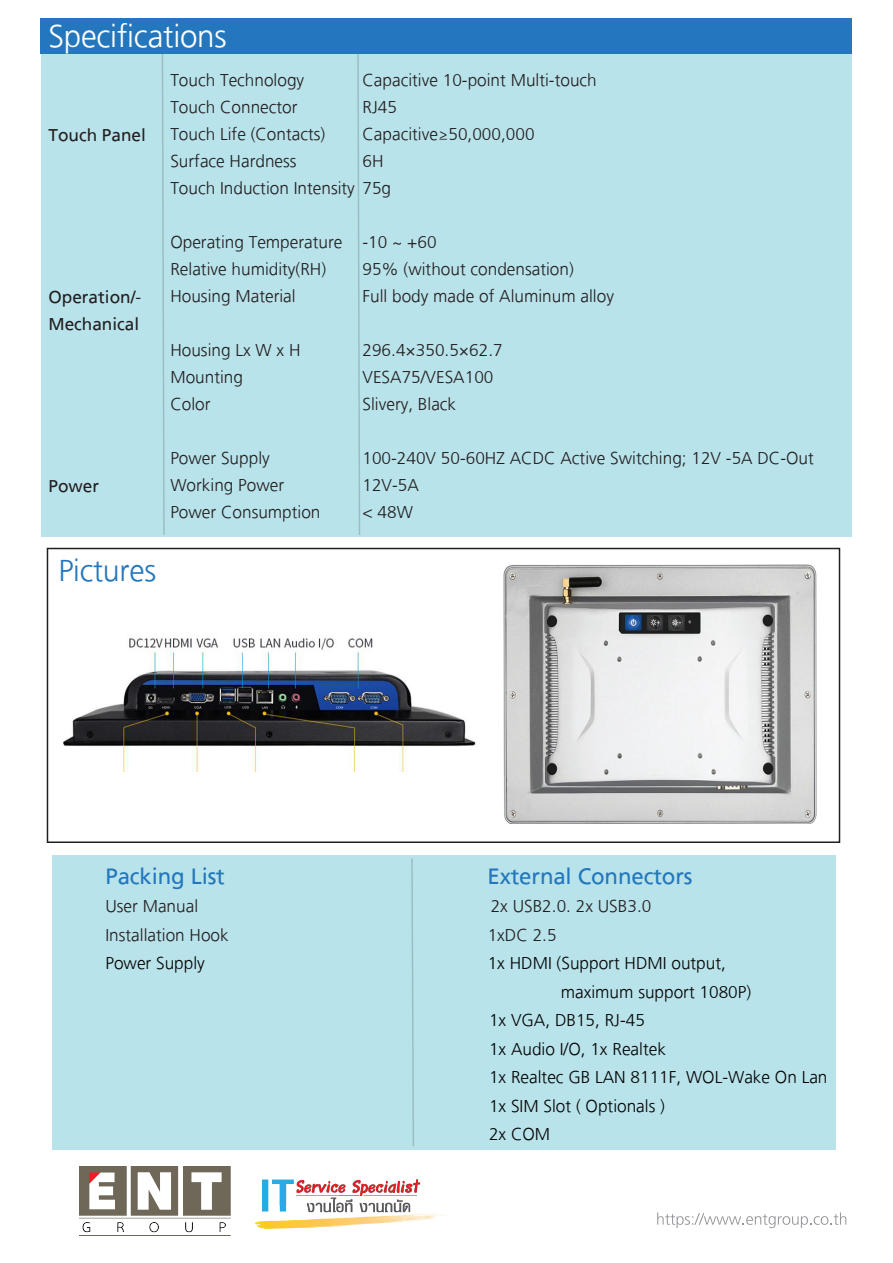
<style>
.page{position:relative;width:893px;height:1263px;background:#fff}
.page>*{position:absolute;margin:0;border:0;box-sizing:border-box;transform-origin:0 0}
.t1{font:300 46.5px "True";letter-spacing:-.005em;color:#fff}
.t2{font:300 45px "True";letter-spacing:-.005em;color:#2477bd}
.t3{font:500 33px "True";letter-spacing:-.005em;color:#2477bd}
.t4{font:300 25.5px/27px "True";color:#231f20}
.t5{font:300 25.5px "True";color:#040504}
.t6{font:500 25.5px/27px "True";color:#231f20}
.s1{font-family:"TH Sarabun PSK";font-weight:400}
</style>
<div class="page">
<div style="left:41px;top:19px;width:811px;height:35px;background:#2477bd"></div>
<div style="left:42px;top:54px;width:810px;height:482px;background:#b9e3eb"></div>
<svg style="left:357px;top:54px;width:3px;height:481px"></svg>
<svg style="left:162px;top:54px;width:3px;height:481px"></svg>
<div style="left:47px;top:548px;width:793px;height:295px;border:2px solid #231f20"></div>
<div style="left:52px;top:855px;width:783px;height:295px;background:#b9e3eb"></div>
<svg style="left:411px;top:858px;width:3px;height:288px"></svg>
<img style="left:79px;top:1167px;width:152px;height:69px">
<img style="left:254px;top:1179px;width:191px;height:50px">
<svg style="left:657px;top:1212px;width:189px;height:16px"></svg>
<img style="left:503px;top:564px;width:314px;height:259px">
<img style="left:63px;top:637px;width:413px;height:135px">
<h1 class="t1" style="left:48px;top:11px;width:180px">Specifications</h1>
<p class="t4" style="left:170px;top:66px;width:222px">Touch Technology<br>Touch Connector<br>Touch Life (Contacts)<br>Surface Hardness<br>Touch Induction Intensity 75g</p>
<p class="t4" style="left:170px;top:228px;width:174px">Operating Temperature<br>Relative humidity(RH)<br>Housing Material</p>
<p class="t4" style="left:170px;top:336px;width:132px">Housing Lx W x H<br>Mounting<br>Color</p>
<p class="t4" style="left:362px;top:66px;width:236px">Capacitive 10-point Multi-touch<br>RJ45<br>Capacitive<span class="s1">≥</span>50,000,000<br>6H</p>
<p class="t6" style="left:48px;top:121px;width:99px">Touch Panel</p>
<p class="t4" style="left:362px;top:228px;width:253px">-10 ~ +60<br>95% (without condensation)<br>Full body made of Aluminum alloy</p>
<p class="t4" style="left:362px;top:336px;width:142px">296.4×350.5×62.7<br>VESA75/VESA100<br>Slivery, Black</p>
<p class="t4" style="left:362px;top:444px;width:453px">100-240V 50-60HZ ACDC Active Switching; 12V -5A DC-Out<br>12V-5A<br>&lt; 48W</p>
<p class="t6" style="left:48px;top:283px;width:94px">Operation/-<br>Mechanical</p>
<p class="t4" style="left:170px;top:444px;width:152px">Power Supply<br>Working Power<br>Power Consumption</p>
<p class="t6" style="left:48px;top:472px;width:52px">Power</p>
<h2 class="t2" style="left:58px;top:546px;width:99px">Pictures</h2>
<p class="t3" style="left:105px;top:858px;width:121px">Packing List</p>
<p class="t3" style="left:488px;top:858px;width:206px">External Connectors</p>
<p class="t4" style="left:105px;top:892px;width:94px">User Manual</p>
<p class="t4" style="left:491px;top:892px;width:162px">2x USB2.0. 2x USB3.0</p>
<p class="t4" style="left:105px;top:921px;width:125px">Installation Hook</p>
<p class="t4" style="left:488px;top:921px;width:70px">1xDC 2.5</p>
<p class="t5" style="left:105px;top:949px;width:101px">Power Supply</p>
<p class="t5" style="left:488px;top:949px;width:240px">1x HDMI (Support HDMI output,</p>
<p class="t5" style="left:561px;top:978px;width:192px">maximum support 1080P)</p>
<p class="t5" style="left:489px;top:1006px;width:157px">1x VGA, DB15, RJ-45</p>
<p class="t5" style="left:489px;top:1035px;width:178px">1x Audio I/O, 1x Realtek</p>
<p class="t5" style="left:489px;top:1063px;width:340px">1x Realtec GB LAN 8111F, WOL-Wake On Lan</p>
<p class="t5" style="left:489px;top:1092px;width:178px">1x SIM Slot ( Optionals )</p>
<p class="t5" style="left:489px;top:1120px;width:63px">2x COM</p>
</div>
